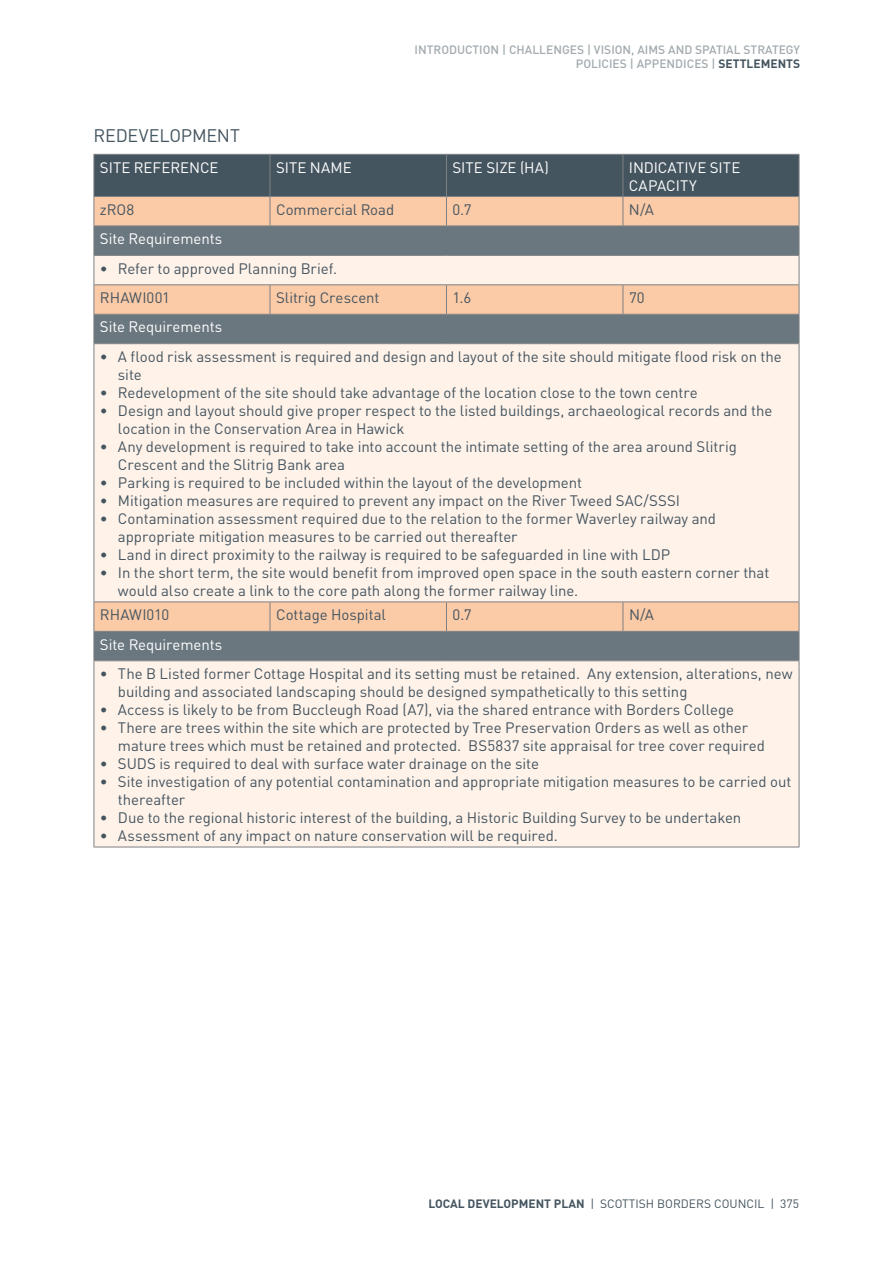
<style>
.page{position:relative;width:893px;height:1263px;background:#fff}
.page>*{position:absolute;margin:0;border:0;box-sizing:border-box;transform-origin:0 0}
.t1{font:18px "DIN";letter-spacing:-.015em;color:#455560}
.t2{font:15px/18px "DIN";letter-spacing:-.005em;color:#455560}
.t3{font:15px/18px "DIN";letter-spacing:-.005em;color:#fff}
.t4{font:500 12px/14.4px "DIN";color:#a2aaaf;text-align:right}
.t5{font:12px "DIN";color:#455560}
.s1{font-weight:700;color:#455560}
.s2{font-weight:700}
</style>
<div class="page">
<svg style="left:95px;top:344px;width:704px;height:503px;background:#f5e8de"></svg>
<svg style="left:94px;top:154px;width:706px;height:189px;background:#a49b94"></svg>
<hr style="left:94px;top:343px;width:176px;height:1px;background:#7e8083">
<hr style="left:94px;top:344px;width:1px;height:257px;background:#7e8083">
<hr style="left:270px;top:343px;width:176px;height:1px;background:#7e8083">
<hr style="left:446px;top:343px;width:177px;height:1px;background:#7e8083">
<hr style="left:623px;top:343px;width:176px;height:1px;background:#7e8083">
<hr style="left:799px;top:344px;width:1px;height:257px;background:#7e8083">
<hr style="left:94px;top:601px;width:176px;height:1px;background:#7e8083">
<hr style="left:270px;top:601px;width:176px;height:1px;background:#7e8083">
<svg style="left:270px;top:602px;width:1px;height:29px"></svg>
<hr style="left:446px;top:601px;width:177px;height:1px;background:#7e8083">
<svg style="left:446px;top:602px;width:1px;height:29px"></svg>
<hr style="left:623px;top:601px;width:176px;height:1px;background:#7e8083">
<svg style="left:623px;top:602px;width:1px;height:29px"></svg>
<hr style="left:94px;top:631px;width:176px;height:1px;background:#7e8083">
<svg style="left:94px;top:602px;width:1px;height:58px"></svg>
<hr style="left:270px;top:631px;width:176px;height:1px;background:#7e8083">
<hr style="left:446px;top:631px;width:177px;height:1px;background:#7e8083">
<hr style="left:623px;top:631px;width:176px;height:1px;background:#7e8083">
<svg style="left:799px;top:602px;width:1px;height:58px"></svg>
<hr style="left:94px;top:660px;width:176px;height:1px;background:#7e8083">
<hr style="left:94px;top:661px;width:1px;height:186px;background:#7e8083">
<hr style="left:270px;top:660px;width:176px;height:1px;background:#7e8083">
<hr style="left:446px;top:660px;width:177px;height:1px;background:#7e8083">
<hr style="left:623px;top:660px;width:176px;height:1px;background:#7e8083">
<hr style="left:799px;top:661px;width:1px;height:186px;background:#7e8083">
<hr style="left:94px;top:847px;width:176px;height:1px;background:#7e8083">
<hr style="left:270px;top:847px;width:176px;height:1px;background:#7e8083">
<hr style="left:446px;top:847px;width:177px;height:1px;background:#7e8083">
<hr style="left:623px;top:847px;width:176px;height:1px;background:#7e8083">
<p class="t1" style="left:94px;top:124px;width:148px">REDEVELOPMENT</p>
<p class="t4" style="left:415px;top:42px;width:387px">INTRODUCTION | CHALLENGES | VISION, AIMS AND SPATIAL STRATEGY<br>POLICIES | APPENDICES | <span class="s1">SETTLEMENTS</span></p>
<p class="t3" style="left:100px;top:158px;width:120px">SITE REFERENCE</p>
<p class="t3" style="left:276px;top:158px;width:77px">SITE NAME</p>
<p class="t3" style="left:452px;top:158px;width:98px">SITE SIZE (HA)</p>
<p class="t3" style="left:629px;top:158px;width:113px">INDICATIVE SITE<br>CAPACITY</p>
<p class="t2" style="left:100px;top:200px;width:36px">zRO8</p>
<p class="t2" style="left:276px;top:200px;width:120px">Commercial Road</p>
<p class="t2" style="left:452px;top:200px;width:21px">0.7</p>
<p class="t2" style="left:629px;top:200px;width:26px">N/A</p>
<p class="t3" style="left:100px;top:229px;width:124px">Site Requirements</p>
<p class="t2" style="left:100px;top:253px;width:239px;line-height:29.4px">• Refer to approved Planning Brief.<br>RHAWI001</p>
<p class="t2" style="left:276px;top:288px;width:105px">Slitrig Crescent</p>
<p class="t2" style="left:452px;top:288px;width:20px">1.6</p>
<p class="t2" style="left:629px;top:288px;width:17px">70</p>
<p class="t3" style="left:100px;top:318px;width:124px">Site Requirements</p>
<p class="t2" style="left:118px;top:347px;width:665px;text-indent:-18px">• A flood risk assessment is required and design and layout of the site should mitigate flood risk on the site</p>
<p class="t2" style="left:100px;top:383px;width:599px">• Redevelopment of the site should take advantage of the location close to the town centre</p>
<p class="t2" style="left:118px;top:401px;width:656px;text-indent:-18px">• Design and layout should give proper respect to the listed buildings, archaeological records and the location in the Conservation Area in Hawick</p>
<p class="t2" style="left:118px;top:437px;width:620px;text-indent:-18px">• Any development is required to take into account the intimate setting of the area around Slitrig<br>Crescent and the Slitrig Bank area</p>
<p class="t2" style="left:100px;top:473px;width:484px">• Parking is required to be included within the layout of the development</p>
<p class="t2" style="left:100px;top:491px;width:582px">• Mitigation measures are required to prevent any impact on the River Tweed SAC/SSSI</p>
<p class="t2" style="left:118px;top:509px;width:600px;text-indent:-18px">• Contamination assessment required due to the relation to the former Waverley railway and appropriate mitigation measures to be carried out thereafter</p>
<p class="t2" style="left:100px;top:545px;width:572px">• Land in direct proximity to the railway is required to be safeguarded in line with LDP</p>
<p class="t2" style="left:118px;top:563px;width:653px;text-indent:-18px">• In the short term, the site would benefit from improved open space in the south eastern corner that would also create a link to the core path along the former railway line.</p>
<p class="t2" style="left:100px;top:605px;width:71px">RHAWI010</p>
<p class="t2" style="left:276px;top:605px;width:111px">Cottage Hospital</p>
<p class="t2" style="left:453px;top:605px;width:21px">0.7</p>
<p class="t2" style="left:629px;top:605px;width:26px">N/A</p>
<p class="t3" style="left:100px;top:635px;width:124px">Site Requirements</p>
<p class="t2" style="left:118px;top:664px;width:676px;text-indent:-18px">• The B Listed former Cottage Hospital and its setting must be retained. Any extension, alterations, new building and associated landscaping should be designed sympathetically to this setting</p>
<p class="t2" style="left:100px;top:700px;width:636px">• Access is likely to be from Buccleugh Road (A7), via the shared entrance with Borders College</p>
<p class="t2" style="left:118px;top:718px;width:648px;text-indent:-18px">• There are trees within the site which are protected by Tree Preservation Orders as well as other mature trees which must be retained and protected. BS5837 site appraisal for tree cover required</p>
<p class="t2" style="left:100px;top:754px;width:440px">• SUDS is required to deal with surface water drainage on the site</p>
<p class="t2" style="left:118px;top:772px;width:675px;text-indent:-18px">• Site investigation of any potential contamination and appropriate mitigation measures to be carried out thereafter</p>
<p class="t2" style="left:100px;top:808px;width:643px">• Due to the regional historic interest of the building, a Historic Building Survey to be undertaken</p>
<p class="t2" style="left:100px;top:826px;width:459px">• Assessment of any impact on nature conservation will be required.</p>
<p class="t5" style="left:429px;top:1196px;width:372px"><span class="s2">LOCAL DEVELOPMENT PLAN</span> | SCOTTISH BORDERS COUNCIL | 375</p>
</div>
